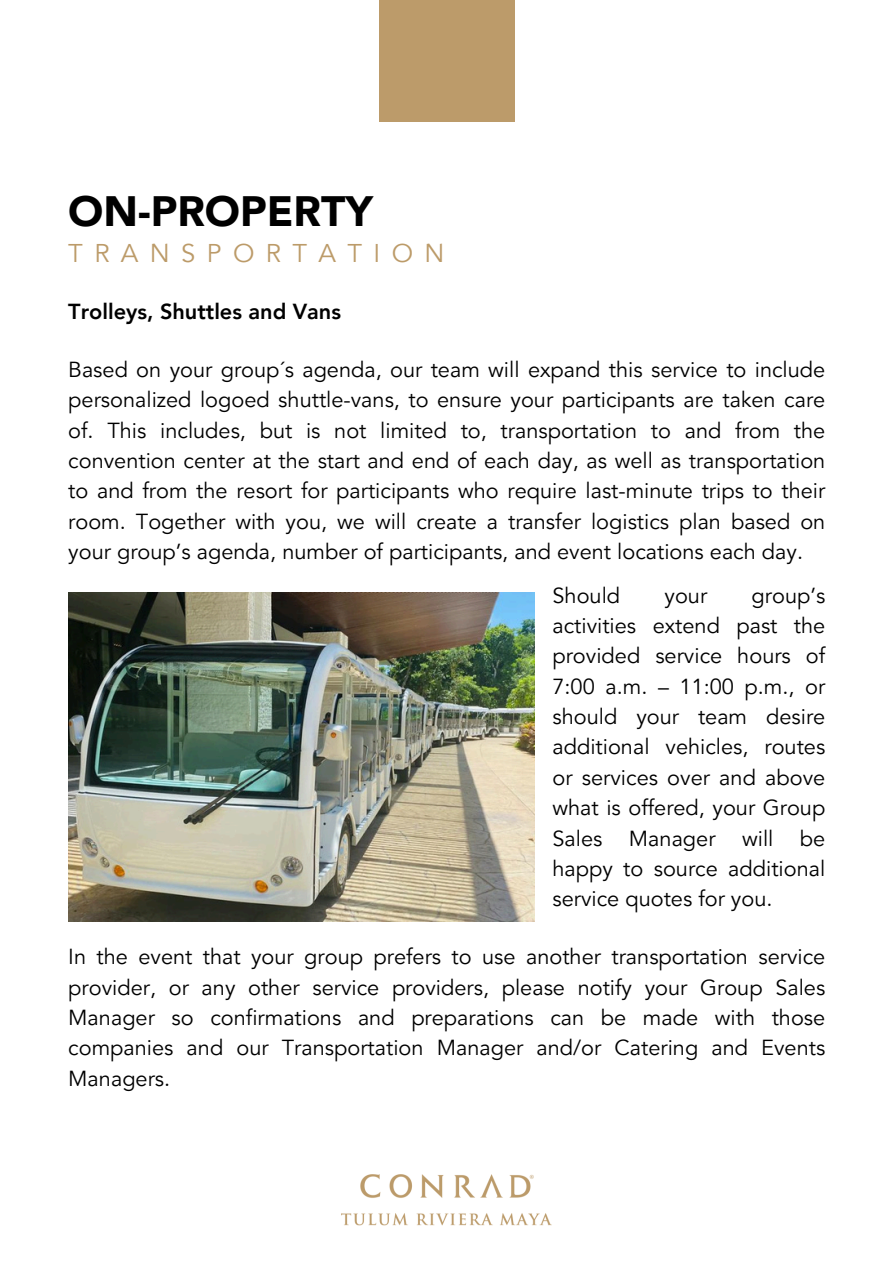
<style>
.page{position:relative;width:894px;height:1264px;background:#fff}
.page>*{position:absolute;margin:0;border:0;box-sizing:border-box;transform-origin:0 0}
.t1{font:900 42.45px "Avenir";color:#000}
.t2{font:25.65px "Avenir";letter-spacing:.445em;color:#bc9b69}
.t3{font:21.75px/30.3px "Avenir";color:#000;text-align:justify}
.t4{font:italic 800 21.75px "Avenir";color:#000}
</style>
<div class="page">
<div style="left:379px;top:0;width:135px;height:121px;background:#bc9b6a"></div>
<img style="left:341px;top:1174px;width:211px;height:52px">
<img style="left:68px;top:592px;width:466px;height:329px">
<h2 class="t1" style="left:68px;top:194px;width:306px">ON-PROPERTY</h2>
<h3 class="t2" style="left:68px;top:242px;width:377px">TRANSPORTATION</h3>
<p class="t4" style="left:68px;top:303px;width:274px">Trolleys, Shuttles and Vans</p>
<h1 class="t3" style="left:68px;top:355px;width:758px">Based on your group´s agenda, our team will expand this service to include personalized logoed shuttle-vans, to ensure your participants are taken care of. This includes, but is not limited to, transportation to and from the convention center at the start and end of each day, as well as transportation to and from the resort for participants who require last-minute trips to their room. Together with you, we will create a transfer logistics plan based on your group’s agenda, number of participants, and event locations each day.</h1>
<p class="t3" style="left:552px;top:581px;width:69px">Should</p>
<p class="t3" style="left:664px;top:581px;width:44px">your</p>
<p class="t3" style="left:552px;top:581px;width:274px;text-indent:199px">group’s activities extend past the provided service hours of 7:00 a.m. – 11:00 p.m., or should your team desire additional vehicles, routes or services over and above what is offered, your Group Sales Manager will be happy to source additional service quotes for you.</p>
<p class="t3" style="left:68px;top:942px;width:758px">In the event that your group prefers to use another transportation service provider, or any other service providers, please notify your Group Sales Manager so confirmations and preparations can be made with those companies and our Transportation Manager and/or Catering and Events Managers.</p>
</div>
